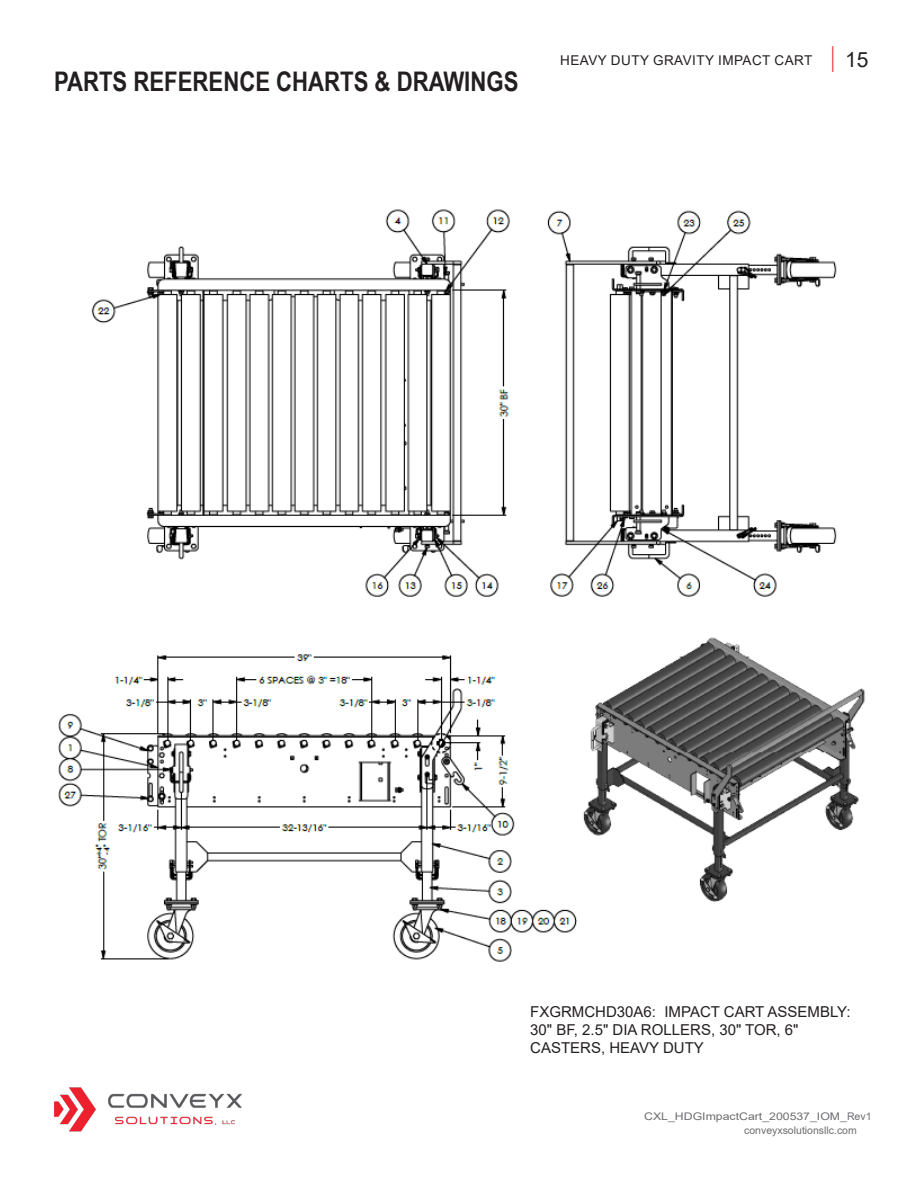
<style>
.page{position:relative;width:918px;height:1188px;background:#fff}
.page>*{position:absolute;margin:0;border:0;box-sizing:border-box;transform-origin:0 0}
.Header_1__TOC{font:700 27px "Arial Narrow";color:#231f20}
.t1{font:15px/18px "Arial";color:#231f20}
.t2{font:13.5px "Arial";letter-spacing:.035em;color:#231f20}
.t3{font:10.5px/14.7px "Arial";color:#6c6d70;scale:1.17 1}
.s1{font-size:27px;color:#ee212f}
.s2{font-size:21px}
</style>
<div class="page">
<img style="left:54px;top:1087px;width:188px;height:45px">
<img style="left:58px;top:209px;width:807px;height:753px">
<p class="Header_1__TOC" style="left:54px;top:61px;width:466px">PARTS REFERENCE CHARTS &amp; DRAWINGS</p>
<p class="t2" style="left:560px;top:51px;width:310px">HEAVY DUTY GRAVITY IMPACT CART <span class="s1">|</span> <span class="s2">15</span></p>
<p class="t1" style="left:530px;top:1003px;width:322px">FXGRMCHD30A6: IMPACT CART ASSEMBLY:<br>30" BF, 2.5" DIA ROLLERS, 30" TOR, 6"<br>CASTERS, HEAVY DUTY</p>
<p class="t3" style="left:744px;top:1109px;width:110px;text-indent:-100px">CXL_HDGImpactCart_200537_IOM_Rev1 conveyxsolutionsllc.com</p>
</div>
